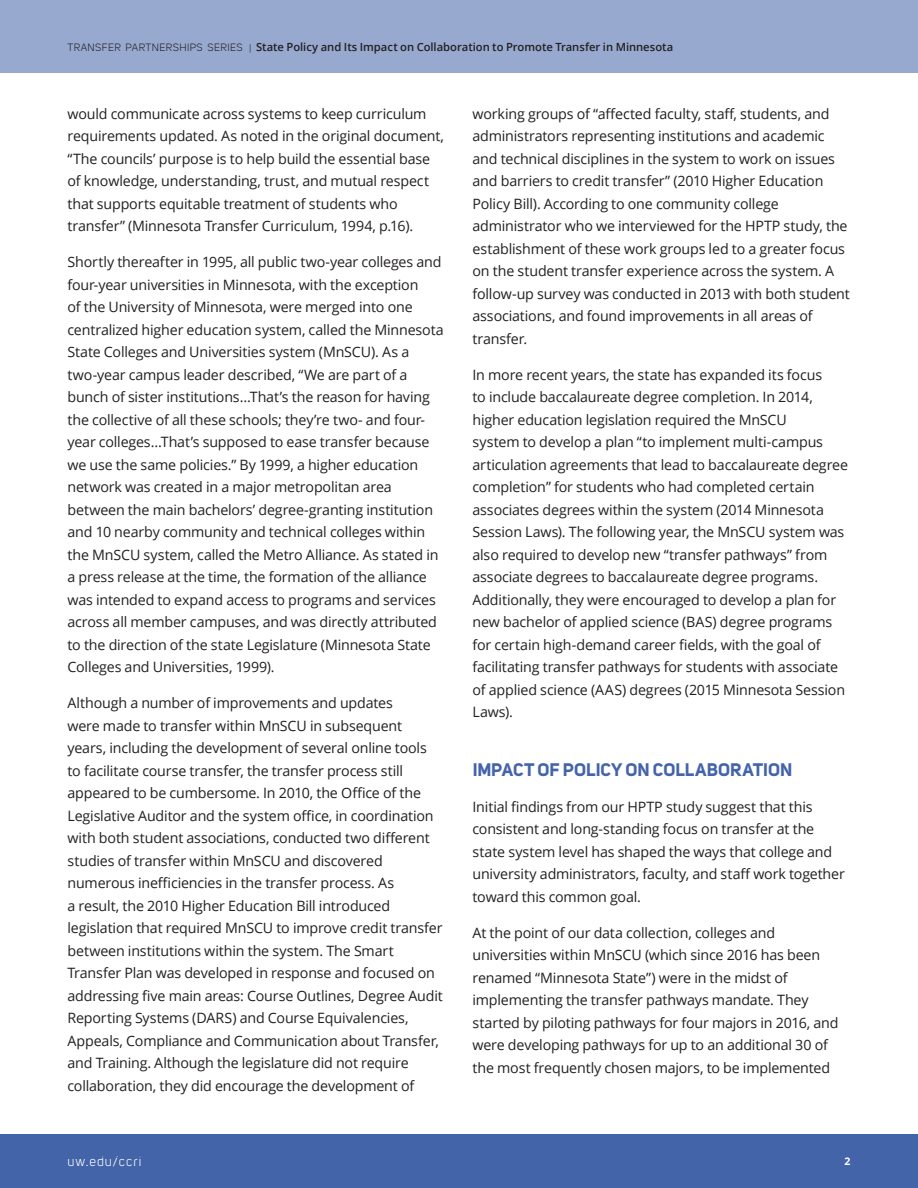
<style>
.page{position:relative;width:918px;height:1188px;background:#fff}
.page>*{position:absolute;margin:0;border:0;box-sizing:border-box;transform-origin:0 0}
.t1{font:700 18px "Uni Sans";letter-spacing:-.005em;color:#4464aa}
.t2{font:14.25px/22.5px "Open Sans";letter-spacing:-.01em;color:#231f20}
.t3{font:13.5px "Uni Sans";letter-spacing:.08em;color:#fff}
.t4{font:600 11.25px "Open Sans";letter-spacing:-.005em;color:#231f20}
.t5{font:700 10.5px "Open Sans";color:#fff}
.s1{font-family:"Uni Sans";font-weight:400;font-size:10.5px}
.s2{font-family:"Uni Sans";font-weight:400;font-size:9px}
</style>
<div class="page">
<div style="left:0;top:1134px;width:918px;height:54px;background:#4464aa"></div>
<div style="left:0;top:0;width:918px;height:73px;background:#98a9d0"></div>
<p class="t4" style="left:68px;top:39px;width:607px"><span class="s1">TRANSFER PARTNERSHIPS SERIES</span> <span class="s2">|</span> State Policy and Its Impact on Collaboration to Promote Transfer in Minnesota</p>
<p class="t2" style="left:68px;top:102px;width:378px">would communicate across systems to keep curriculum requirements updated. As noted in the original document, “The councils’ purpose is to help build the essential base of knowledge, understanding, trust, and mutual respect that supports equitable treatment of students who transfer” (Minnesota Transfer Curriculum, 1994, p.16).</p>
<p class="t2" style="left:68px;top:251px;width:378px">Shortly thereafter in 1995, all public two-year colleges and four-year universities in Minnesota, with the exception<br>of the University of Minnesota, were merged into one centralized higher education system, called the Minnesota State Colleges and Universities system (MnSCU). As a two-year campus leader described, “We are part of a bunch of sister institutions…That’s the reason for having the collective of all these schools; they’re two- and four&shy;year colleges…That’s supposed to ease transfer because we use the same policies.” By 1999, a higher education network was created in a major metropolitan area between the main bachelors’ degree-granting institution and 10 nearby community and technical colleges within the MnSCU system, called the Metro Alliance. As stated in a press release at the time, the formation of the alliance was intended to expand access to programs and services across all member campuses, and was directly attributed to the direction of the state Legislature (Minnesota State Colleges and Universities, 1999).</p>
<p class="t2" style="left:68px;top:692px;width:377px">Although a number of improvements and updates<br>were made to transfer within MnSCU in subsequent years, including the development of several online tools to facilitate course transfer, the transfer process still appeared to be cumbersome. In 2010, the Office of the Legislative Auditor and the system office, in coordination with both student associations, conducted two different studies of transfer within MnSCU and discovered numerous inefficiencies in the transfer process. As<br>a result, the 2010 Higher Education Bill introduced legislation that required MnSCU to improve credit transfer between institutions within the system. The Smart Transfer Plan was developed in response and focused on addressing five main areas: Course Outlines, Degree Audit Reporting Systems (DARS) and Course Equivalencies, Appeals, Compliance and Communication about Transfer, and Training. Although the legislature did not require collaboration, they did encourage the development of</p>
<p class="t2" style="left:472px;top:102px;width:379px">working groups of “affected faculty, staff, students, and administrators representing institutions and academic and technical disciplines in the system to work on issues and barriers to credit transfer” (2010 Higher Education Policy Bill). According to one community college administrator who we interviewed for the HPTP study, the establishment of these work groups led to a greater focus on the student transfer experience across the system. A follow-up survey was conducted in 2013 with both student associations, and found improvements in all areas of transfer.</p>
<p class="t2" style="left:472px;top:363px;width:377px">In more recent years, the state has expanded its focus<br>to include baccalaureate degree completion. In 2014, higher education legislation required the MnSCU<br>system to develop a plan “to implement multi-campus articulation agreements that lead to baccalaureate degree completion” for students who had completed certain associates degrees within the system (2014 Minnesota Session Laws). The following year, the MnSCU system was also required to develop new “transfer pathways” from associate degrees to baccalaureate degree programs.<br>Additionally, they were encouraged to develop a plan for new bachelor of applied science (BAS) degree programs for certain high-demand career fields, with the goal of facilitating transfer pathways for students with associate of applied science (AAS) degrees (2015 Minnesota Session Laws).</p>
<p class="t1" style="left:473px;top:758px;width:321px">IMPACT OF POLICY ON COLLABORATION</p>
<p class="t2" style="left:472px;top:795px;width:374px">Initial findings from our HPTP study suggest that this consistent and long-standing focus on transfer at the state system level has shaped the ways that college and university administrators, faculty, and staff work together toward this common goal.</p>
<p class="t2" style="left:472px;top:921px;width:368px">At the point of our data collection, colleges and universities within MnSCU (which since 2016 has been renamed “Minnesota State”) were in the midst of implementing the transfer pathways mandate. They started by piloting pathways for four majors in 2016, and were developing pathways for up to an additional 30 of the most frequently chosen majors, to be implemented</p>
<p class="t3" style="left:68px;top:1153px;width:75px">uw.edu/ccri</p>
<p class="t5" style="left:845px;top:1154px;width:7px">2</p>
</div>
